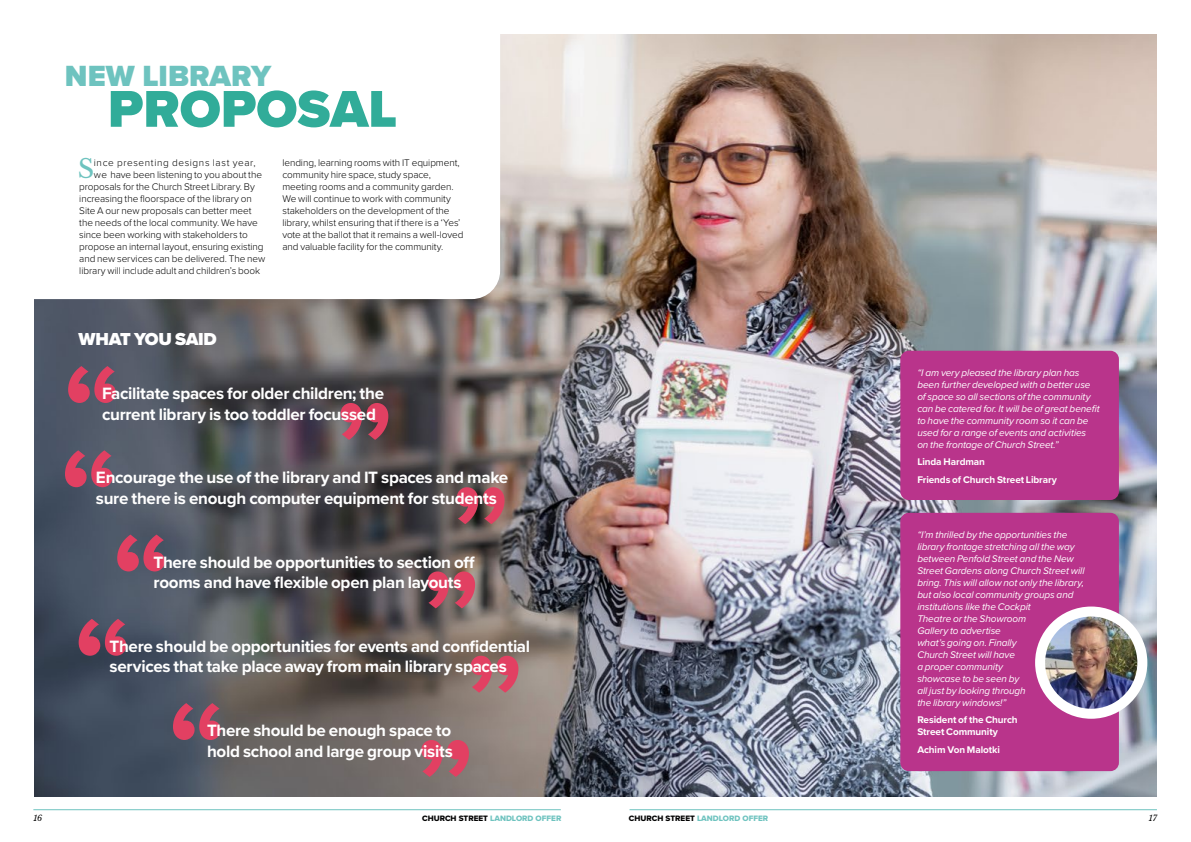
<style>
.page{position:relative;width:1191px;height:842px;background:#fff}
.page>*{position:absolute;margin:0;border:0;box-sizing:border-box;transform-origin:0 0}
.t1{font:900 53.6px "Proxima Nova";color:#31ac99}
.t2{font:900 30.3px "Proxima Nova";color:#6ec3bf}
.t3{font:25.6px "Libre Baskerville";color:#6ec3bf}
.t4{font:900 18px "Proxima Nova";letter-spacing:-.02em;color:#fff}
.t5{font:700 17px/20.4px "Proxima Nova";letter-spacing:-.02em;color:#fff}
.t6{font:italic 10px/12px "Proxima Nova";letter-spacing:-.01em;color:#fff}
.t7{font:300 10px/12px "Proxima Nova";letter-spacing:-.01em;color:#000}
.t8{font:700 10px/12px "Proxima Nova";letter-spacing:-.01em;color:#fff}
.t9{font:300 10px "Proxima Nova";letter-spacing:.06em;color:#000}
.t10{font:8.1px "Proxima Nova Extrabld";color:#6ec3bf}
.t11{font:italic 8.1px "Libre Baskerville";color:#000}
.s1{color:#000}
</style>
<div class="page">
<img style="left:34px;top:34px;width:1123px;height:763px">
<svg style="left:34px;top:34px;width:466px;height:265px"></svg>
<svg style="left:68px;top:366px;width:48px;height:37px;background:#a44a64"></svg>
<svg style="left:340px;top:403px;width:48px;height:37px;background:#a5465b"></svg>
<svg style="left:173px;top:703px;width:48px;height:37px;background:#a54a62"></svg>
<svg style="left:421px;top:740px;width:48px;height:37px;background:#b95668"></svg>
<svg style="left:117px;top:534px;width:48px;height:37px;background:#a24963"></svg>
<svg style="left:427px;top:571px;width:48px;height:37px;background:#af4e60"></svg>
<svg style="left:79px;top:619px;width:47px;height:37px;background:#a04560"></svg>
<svg style="left:471px;top:656px;width:47px;height:37px;background:#c05a6a"></svg>
<svg style="left:65px;top:450px;width:48px;height:37px;background:#a44a65"></svg>
<svg style="left:457px;top:487px;width:47px;height:37px;background:#a74355"></svg>
<div style="left:900px;top:513px;width:219px;height:258px;background:#b9348b;border-radius:9px"></div>
<div style="left:900px;top:351px;width:219px;height:149px;background:#b9348b;border-radius:9px"></div>
<img style="left:1040px;top:615px;width:102px;height:99px">
<div style="left:1035px;top:606px;width:112px;height:113px;border:10px solid #fff;border-radius:50%"></div>
<hr style="left:629px;top:809px;width:528px;height:1px;background:#6ec3bf">
<hr style="left:33px;top:809px;width:528px;height:1px;background:#6ec3bf">
<h2 class="t2" style="left:65px;top:53px;width:208px">NEW LIBRARY</h2>
<h1 class="t1" style="left:108px;top:69px;width:291px">PROPOSAL</h1>
<h3 class="t3" style="left:78px;top:153px;width:18px">S</h3>
<p class="t9" style="left:94px;top:155px;width:163px">ince presenting designs last year,</p>
<p class="t7" style="left:94px;top:168px;width:170px">we have been listening to you about the</p>
<p class="t7" style="left:79px;top:180px;width:177px">proposals for the Church Street Library. By</p>
<p class="t7" style="left:79px;top:192px;width:174px">increasing the floorspace of the library on</p>
<p class="t7" style="left:79px;top:204px;width:174px">Site A our new proposals can better meet</p>
<p class="t7" style="left:79px;top:216px;width:180px">the needs of the local community. We have</p>
<p class="t7" style="left:79px;top:228px;width:170px">since been working with stakeholders to</p>
<p class="t7" style="left:79px;top:240px;width:186px">propose an internal layout, ensuring existing</p>
<p class="t7" style="left:79px;top:252px;width:187px">and new services can be delivered. The new</p>
<p class="t7" style="left:79px;top:264px;width:182px">library will include adult and children’s book</p>
<p class="t7" style="left:282px;top:156px;width:183px">lending, learning rooms with IT equipment, community hire space, study space, meeting rooms and a community garden.<br>We will continue to work with community stakeholders on the development of the library, whilst ensuring that if there is a ‘Yes’ vote at the ballot that it remains a well-loved and valuable facility for the community.</p>
<h3 class="t4" style="left:79px;top:325px;width:140px">WHAT YOU SAID</h3>
<h3 class="t5" style="left:102px;top:383px;width:283px">Facilitate spaces for older children; the current library is too toddler focussed</h3>
<h3 class="t5" style="left:96px;top:467px;width:414px">Encourage the use of the library and IT spaces and make sure there is enough computer equipment for students</h3>
<h3 class="t5" style="left:154px;top:551px;width:323px">There should be opportunities to section off rooms and have flexible open plan layouts</h3>
<h3 class="t5" style="left:110px;top:636px;width:422px">There should be opportunities for events and confidential services that take place away from main library spaces</h3>
<h3 class="t5" style="left:207px;top:720px;width:247px">There should be enough space to hold school and large group visits</h3>
<p class="t6" style="left:917px;top:366px;width:184px">“I am very pleased the library plan has been further developed with a better use of space so all sections of the community can be catered for. It will be of great benefit to have the community room so it can be used for a range of events and activities on the frontage of Church Street.”</p>
<p class="t8" style="left:917px;top:453px;width:141px;line-height:17.7px">Linda Hardman<br>Friends of Church Street Library</p>
<p class="t6" style="left:917px;top:528px;width:169px">“I’m thrilled by the opportunities the library frontage stretching all the way between Penfold Street and the New<br>Street Gardens along Church Street will bring. This will allow not only the library, but also local community groups and institutions like the Cockpit<br>Theatre or the Showroom<br>Gallery to advertise<br>what’s going on. Finally<br>Church Street will have<br>a proper community<br>showcase to be seen by<br>all just by looking through<br>the library windows!”</p>
<p class="t8" style="left:917px;top:714px;width:102px">Resident of the Church<br>Street Community</p>
<p class="t8" style="left:917px;top:743px;width:84px">Achim Von Malotki</p>
<p class="t11" style="left:33px;top:813px;width:10px">16</p>
<p class="t10" style="left:422px;top:813px;width:141px"><span class="s1">CHURCH STREET</span> LANDLORD OFFER</p>
<p class="t10" style="left:629px;top:813px;width:141px"><span class="s1">CHURCH STREET</span> LANDLORD OFFER</p>
<p class="t11" style="left:1148px;top:813px;width:10px">17</p>
</div>
